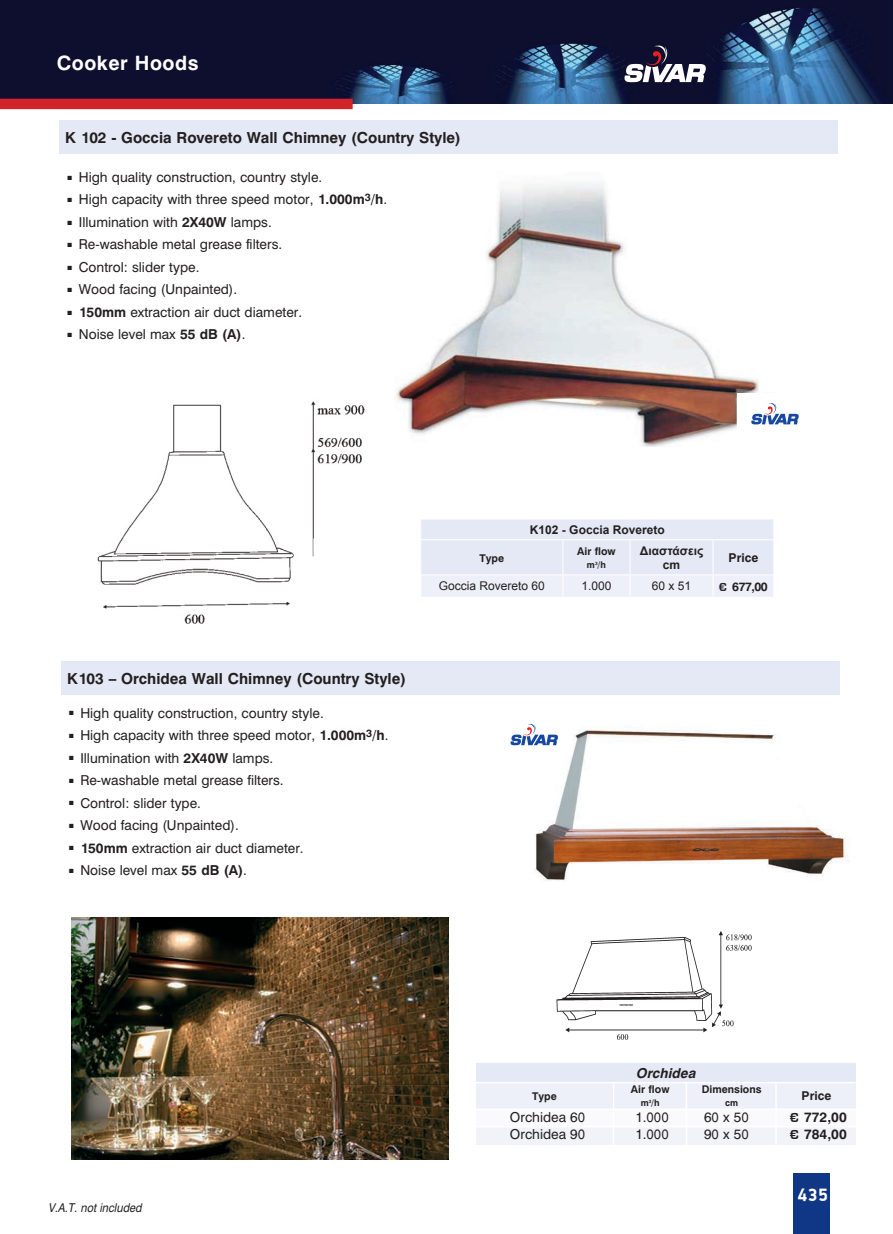
<style>
.page{position:relative;width:893px;height:1234px;background:#fff}
.page>*{position:absolute;margin:0;border:0;box-sizing:border-box;transform-origin:0 0}
.t1{font:700 19.5px "Mg Helvetica";letter-spacing:.025em;color:#fff}
.t2{font:700 18px "PF Din Display";color:#fff}
.t3{font:700 15px "Mg Helvetica";color:#231f20}
.t4{font:13.5px "Mg Helvetica";color:#231f20}
.t5{font:700 13.5px "Mg Helvetica";color:#231f20}
.t6{font:italic 700 13.5px "Mg Helvetica";color:#231f20}
.t7{font:700 12px/14.4px "Arial";color:#231f20;text-align:center}
.t8{font:12px "Arial";color:#231f20}
.t9{font:italic 12px "Mg Helvetica";color:#231f20;scale:.9 1}
.t10{font:700 12px "Mg Helvetica";color:#231f20}
.t11{font:700 10.5px "Mg Helvetica";color:#231f20}
.t12{font:700 9px "Mg Helvetica";color:#231f20}
.s1{font-weight:700}
.s2{font-family:"Eurostile"}
</style>
<div class="page">
<img style="left:0;top:0;width:893px;height:104px">
<div style="left:793px;top:1172px;width:36px;height:61px;background:#103785"></div>
<svg style="left:624px;top:45px;width:82px;height:37px"></svg>
<div style="left:0;top:99px;width:353px;height:10px;background:#d1232a"></div>
<img style="left:522px;top:729px;width:328px;height:152px">
<div style="left:61px;top:661px;width:778px;height:33px;background:#e4e9f5"></div>
<img style="left:71px;top:917px;width:378px;height:241px">
<img style="left:556px;top:931px;width:196px;height:108px">
<svg style="left:510px;top:723px;width:48px;height:22px"></svg>
<div style="left:476px;top:1126px;width:379px;height:18px;background:#f1f3f9"></div>
<div style="left:476px;top:1082px;width:379px;height:27px;background:#edf0f8"></div>
<div style="left:476px;top:1061px;width:379px;height:21px;background:#e4e9f5"></div>
<div style="left:476px;top:1109px;width:379px;height:17px;background:#fafafd"></div>
<hr style="left:476px;top:1108px;width:379px;height:1px;background:#fff">
<hr style="left:476px;top:1081px;width:379px;height:2px;background:#fff">
<hr style="left:476px;top:1061px;width:379px;height:1px;background:#fff">
<hr style="left:476px;top:1125px;width:379px;height:2px;background:#fff">
<hr style="left:686px;top:1081px;width:1px;height:66px;background:#fff">
<hr style="left:775px;top:1081px;width:2px;height:68px;background:#fff">
<hr style="left:613px;top:1081px;width:1px;height:66px;background:#fff">
<img style="left:395px;top:183px;width:364px;height:263px">
<img style="left:97px;top:401px;width:268px;height:223px">
<div style="left:59px;top:120px;width:778px;height:33px;background:#e4e9f5"></div>
<svg style="left:421px;top:519px;width:353px;height:78px;background:#e7ebf6"></svg>
<div style="left:737px;top:392px;width:79px;height:42px;background:#fff"></div>
<svg style="left:751px;top:403px;width:48px;height:21px"></svg>
<p class="t1" style="left:57px;top:50px;width:143px">Cooker Hoods</p>
<p class="t3" style="left:65px;top:128px;width:397px">K 102 - Goccia Rovereto Wall Chimney (Country Style)</p>
<p class="t4" style="left:68px;top:169px;width:256px">■ High quality construction, country style.</p>
<p class="t4" style="left:68px;top:191px;width:321px">■ High capacity with three speed motor, <span class="s1">1.000m</span><sup>3</sup><span class="s1">/h</span>.</p>
<p class="t4" style="left:68px;top:214px;width:206px">■ Illumination with <span class="s1">2X40W</span> lamps.</p>
<p class="t4" style="left:68px;top:236px;width:216px">■ Re-washable metal grease filters.</p>
<p class="t4" style="left:68px;top:259px;width:133px">■ Control: slider type.</p>
<p class="t4" style="left:68px;top:281px;width:171px">■ Wood facing (Unpainted).</p>
<p class="t4" style="left:68px;top:304px;width:236px">■ <span class="s1">150mm</span> extraction air duct diameter.</p>
<p class="t4" style="left:68px;top:326px;width:179px">■ Noise level max <span class="s1">55 dB (A)</span>.</p>
<p class="t11" style="left:479px;top:551px;width:26px">∆ype</p>
<p class="t7" style="left:530px;top:522px;width:136px">Κ102 - Goccia Rovereto</p>
<p class="t11" style="left:577px;top:544px;width:40px">Air flow</p>
<p class="t12" style="left:587px;top:559px;width:20px">m<sup>3</sup>/h</p>
<p class="t7" style="left:640px;top:543px;width:65px">Διαστάσεις cm</p>
<p class="t10" style="left:729px;top:550px;width:31px">Price</p>
<p class="t3" style="left:67px;top:669px;width:340px">K103 – Orchidea Wall Chimney (Country Style)</p>
<p class="t4" style="left:69px;top:704px;width:256px">■ High quality construction, country style.</p>
<p class="t4" style="left:69px;top:726px;width:321px">■ High capacity with three speed motor, <span class="s1">1.000m</span><sup>3</sup><span class="s1">/h</span>.</p>
<p class="t4" style="left:69px;top:749px;width:206px">■ Illumination with <span class="s1">2X40W</span> lamps.</p>
<p class="t4" style="left:69px;top:771px;width:216px">■ Re-washable metal grease filters.</p>
<p class="t4" style="left:69px;top:794px;width:133px">■ Control: slider type.</p>
<p class="t4" style="left:69px;top:816px;width:171px">■ Wood facing (Unpainted).</p>
<p class="t4" style="left:69px;top:839px;width:236px">■ <span class="s1">150mm</span> extraction air duct diameter.</p>
<p class="t4" style="left:69px;top:861px;width:179px">■ Noise level max <span class="s1">55 dB (A)</span>.</p>
<p class="t8" style="left:439px;top:577px;width:108px">Goccia Rovereto 60</p>
<p class="t8" style="left:581px;top:577px;width:32px">1.000</p>
<p class="t8" style="left:652px;top:577px;width:41px">60 x 51</p>
<p class="t10" style="left:719px;top:579px;width:50px"><span class="s2">€</span> 677,00</p>
<p class="t9" style="left:48px;top:1199px;width:105px">V.A.T. not included</p>
<p class="t6" style="left:636px;top:1064px;width:61px">Orchidea</p>
<p class="t11" style="left:631px;top:1082px;width:40px">Air flow</p>
<p class="t12" style="left:641px;top:1096px;width:20px">m<sup>3</sup>/h</p>
<p class="t11" style="left:702px;top:1082px;width:61px">Dimensions</p>
<p class="t12" style="left:725px;top:1096px;width:15px">cm</p>
<p class="t11" style="left:532px;top:1089px;width:26px">∆ype</p>
<p class="t10" style="left:802px;top:1088px;width:31px">Price</p>
<p class="t4" style="left:510px;top:1108px;width:77px">Orchidea 60</p>
<p class="t4" style="left:635px;top:1108px;width:35px">1.000</p>
<p class="t4" style="left:704px;top:1108px;width:46px">60 x 50</p>
<p class="t5" style="left:790px;top:1108px;width:58px"><span class="s2">€</span> 772,00</p>
<p class="t4" style="left:510px;top:1125px;width:77px">Orchidea 90</p>
<p class="t4" style="left:635px;top:1125px;width:35px">1.000</p>
<p class="t4" style="left:704px;top:1125px;width:46px">90 x 50</p>
<p class="t5" style="left:790px;top:1125px;width:58px"><span class="s2">€</span> 784,00</p>
<p class="t2" style="left:797px;top:1183px;width:32px">435</p>
</div>
